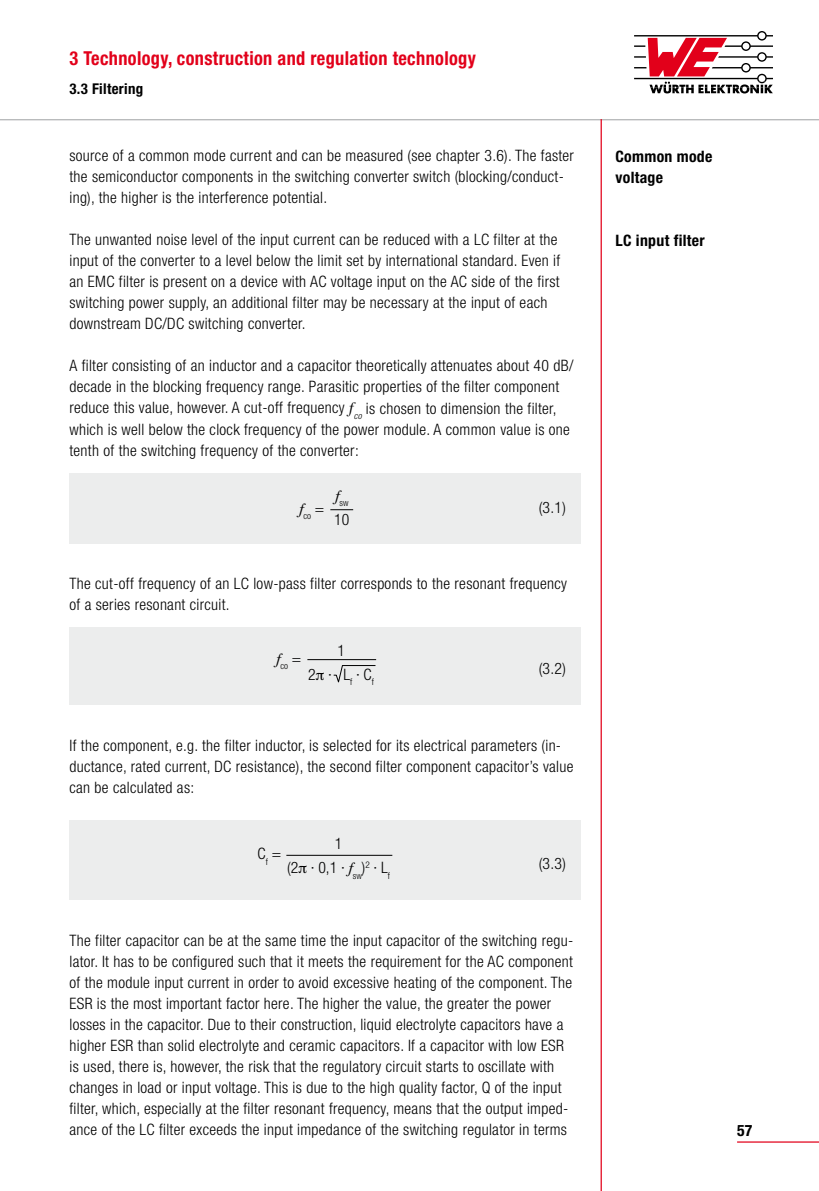
<style>
.page{position:relative;width:819px;height:1191px;background:#fff}
.page>*{position:absolute;margin:0;border:0;box-sizing:border-box;transform-origin:0 0}
.t1{font:700 condensed 19.25px "Helvetica Neue";letter-spacing:.02em;color:#e2001a;scale:.95 1}
.t2{font:300 condensed 15.75px/21px "Helvetica Neue";letter-spacing:.02em;color:#000}
.t3{font:700 condensed 15.75px/21px "Helvetica Neue";letter-spacing:.02em;color:#000}
.t4{font:300 condensed 15.75px/24.5px "Helvetica Neue LT Pro";color:#000;text-align:center}
.t5{font:700 condensed 14.88px "Helvetica Neue";letter-spacing:.02em;color:#000}
.t6{font:300 condensed 9.1px "Helvetica Neue LT Pro";color:#000}
.s1{font-family:"Times";font-weight:400;font-style:italic;font-stretch:normal}
</style>
<div class="page">
<hr style="left:0;top:119px;width:819px;height:1px;background:#b1b3b4">
<hr style="left:737px;top:1141px;width:82px;height:1px;background:#e2001a">
<svg style="left:634px;top:31px;width:139px;height:62px"></svg>
<hr style="left:600px;top:119px;width:1px;height:1072px;background:#e2001a">
<div style="left:69px;top:473px;width:511px;height:70px;background:#eceded"></div>
<svg style="left:330px;top:509px;width:23px;height:1px"></svg>
<div style="left:69px;top:627px;width:511px;height:78px;background:#eceded"></div>
<hr style="left:307px;top:659px;width:69px;height:1px;background:#000">
<svg style="left:333px;top:665px;width:43px;height:18px"></svg>
<div style="left:69px;top:820px;width:511px;height:80px;background:#eceded"></div>
<hr style="left:286px;top:855px;width:106px;height:1px;background:#000">
<p class="t1" style="left:69px;top:46px;width:429px">3 Technology, construction and regulation technology</p>
<p class="t5" style="left:69px;top:79px;width:75px">3.3 Filtering</p>
<p class="t2" style="left:69px;top:145px;width:506px">source of a common mode current and can be measured (see chapter 3.6). The faster the semiconductor components in the switching converter switch (blocking/conduct&shy;ing), the higher is the interference potential.</p>
<p class="t2" style="left:69px;top:229px;width:492px">The unwanted noise level of the input current can be reduced with a LC filter at the input of the converter to a level below the limit set by international standard. Even if an EMC filter is present on a device with AC voltage input on the AC side of the first switching power supply, an additional filter may be necessary at the input of each downstream DC/DC switching converter.</p>
<p class="t2" style="left:69px;top:355px;width:505px">A filter consisting of an inductor and a capacitor theoretically attenuates about 40 dB/ decade in the blocking frequency range. Parasitic properties of the filter component reduce this value, however. A cut-off frequency <span class="s1">f</span><sub>co</sub> is chosen to dimension the filter, which is well below the clock frequency of the power module. A common value is one tenth of the switching frequency of the converter:</p>
<p class="t6" style="left:335px;top:497px;width:15px"><sup>f</sup>sw</p>
<p class="t4" style="left:334px;top:507px;width:17px">10</p>
<p class="t6" style="left:299px;top:510px;width:27px"><sup>f</sup>co <sup>=</sup></p>
<p class="t2" style="left:538px;top:496px;width:29px">(3.1)</p>
<p class="t2" style="left:69px;top:572px;width:499px">The cut-off frequency of an LC low-pass filter corresponds to the resonant frequency of a series resonant circuit.</p>
<p class="t4" style="left:308px;top:638px;width:67px">1<br>2 · L<sub>f</sub> · C<sub>f</sub></p>
<p class="t6" style="left:276px;top:660px;width:27px"><sup>f</sup>co <sup>=</sup></p>
<p class="t2" style="left:538px;top:658px;width:29px">(3.2)</p>
<p class="t2" style="left:69px;top:734px;width:505px">If the component, e.g. the filter inductor, is selected for its electrical parameters (in&shy;ductance, rated current, DC resistance), the second filter component capacitor’s value can be calculated as:</p>
<p class="t4" style="left:287px;top:831px;width:104px">1<br>(2 · 0,1 · <span class="s1">f</span><sub>sw</sub>)<sup>2</sup> · L<sub>f</sub></p>
<p class="t4" style="left:257px;top:841px;width:25px">C<sub>f</sub> =</p>
<p class="t2" style="left:538px;top:853px;width:29px">(3.3)</p>
<p class="t2" style="left:69px;top:929px;width:505px">The filter capacitor can be at the same time the input capacitor of the switching regu&shy;lator. It has to be configured such that it meets the requirement for the AC component of the module input current in order to avoid excessive heating of the component. The ESR is the most important factor here. The higher the value, the greater the power losses in the capacitor. Due to their construction, liquid electrolyte capacitors have a higher ESR than solid electrolyte and ceramic capacitors. If a capacitor with low ESR is used, there is, however, the risk that the regulatory circuit starts to oscillate with changes in load or input voltage. This is due to the high quality factor, Q of the input filter, which, especially at the filter resonant frequency, means that the output imped&shy;ance of the LC filter exceeds the input impedance of the switching regulator in terms</p>
<p class="t3" style="left:615px;top:145px;width:98px">Common mode voltage</p>
<p class="t3" style="left:615px;top:229px;width:91px">LC input filter</p>
<p class="t3" style="left:737px;top:1120px;width:17px">57</p>
</div>
